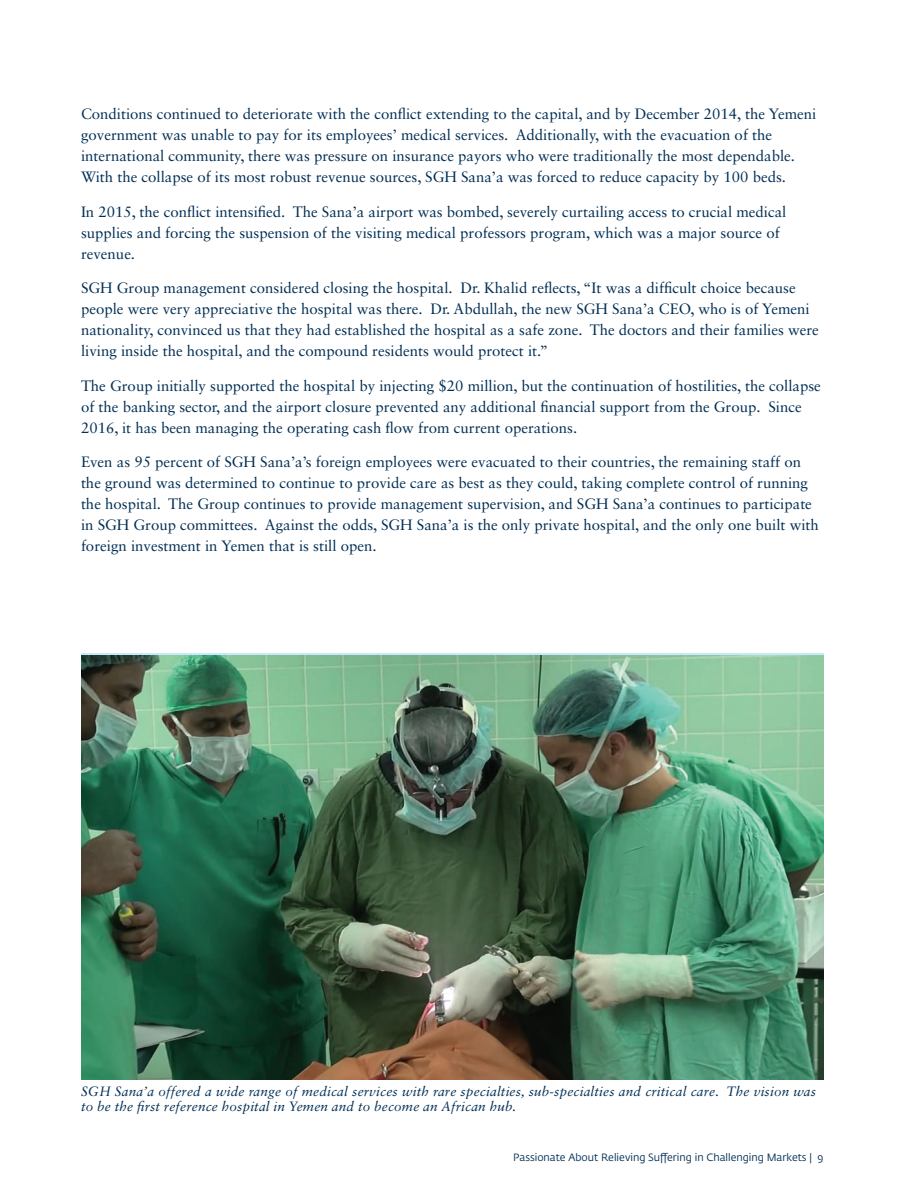
<style>
.page{position:relative;width:918px;height:1188px;background:#fff}
.page>*{position:absolute;margin:0;border:0;box-sizing:border-box;transform-origin:0 0}
.t1{font:15px/21px "Sabon LT Std";color:#002e54}
.t2{font:italic 13.5px/15px "Sabon LT Std";letter-spacing:.015em;color:#002e54}
.t3{font:10.5px "Fedra Sans Std";color:#002e54}
</style>
<div class="page">
<img style="left:81px;top:655px;width:743px;height:425px">
<p class="t1" style="left:81px;top:104px;width:737px">Conditions continued to deteriorate with the conflict extending to the capital, and by December 2014, the Yemeni government was unable to pay for its employees’ medical services. Additionally, with the evacuation of the international community, there was pressure on insurance payors who were traditionally the most dependable.<br>With the collapse of its most robust revenue sources, SGH Sana’a was forced to reduce capacity by 100 beds.</p>
<p class="t1" style="left:81px;top:201px;width:707px">In 2015, the conflict intensified. The Sana’a airport was bombed, severely curtailing access to crucial medical supplies and forcing the suspension of the visiting medical professors program, which was a major source of revenue.</p>
<p class="t1" style="left:81px;top:278px;width:739px">SGH Group management considered closing the hospital. Dr. Khalid reflects, “It was a difficult choice because people were very appreciative the hospital was there. Dr. Abdullah, the new SGH Sana’a CEO, who is of Yemeni nationality, convinced us that they had established the hospital as a safe zone. The doctors and their families were living inside the hospital, and the compound residents would protect it.”</p>
<p class="t1" style="left:81px;top:375px;width:741px">The Group initially supported the hospital by injecting $20 million, but the continuation of hostilities, the collapse of the banking sector, and the airport closure prevented any additional financial support from the Group. Since<br>2016, it has been managing the operating cash flow from current operations.</p>
<p class="t1" style="left:81px;top:452px;width:739px">Even as 95 percent of SGH Sana’a’s foreign employees were evacuated to their countries, the remaining staff on the ground was determined to continue to provide care as best as they could, taking complete control of running the hospital. The Group continues to provide management supervision, and SGH Sana’a continues to participate in SGH Group committees. Against the odds, SGH Sana’a is the only private hospital, and the only one built with foreign investment in Yemen that is still open.</p>
<p class="t2" style="left:81px;top:1084px;width:737px">SGH Sana’a offered a wide range of medical services with rare specialties, sub-specialties and critical care. The vision was to be the first reference hospital in Yemen and to become an African hub.</p>
<p class="t3" style="left:513px;top:1151px;width:312px">Passionate About Relieving Suffering in Challenging Markets | 9</p>
</div>
